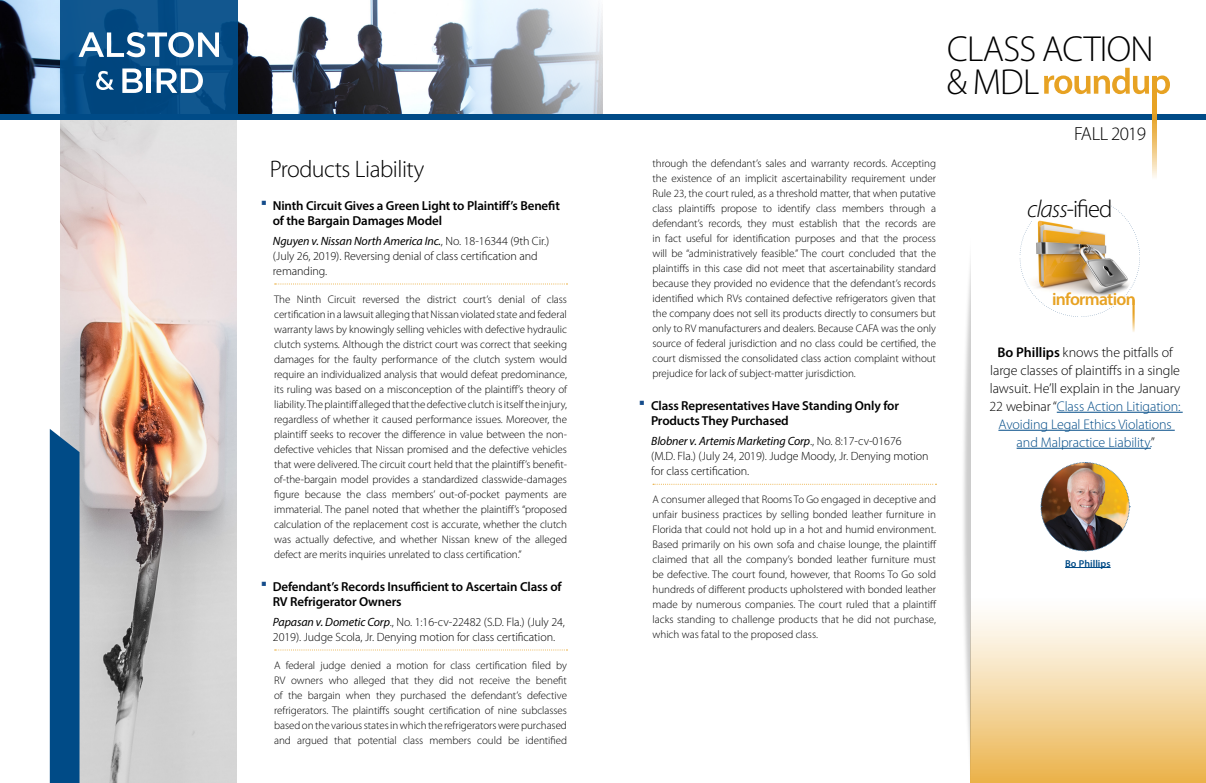
<style>
.page{position:relative;width:1206px;height:783px;background:#fff}
.page>*{position:absolute;margin:0;border:0;box-sizing:border-box;transform-origin:0 0}
.t1{font:300 36.3px/33.1px "Myriad Pro";letter-spacing:-.02em;color:#000}
.t2{font:300 24.5px "Myriad Pro";color:#000}
.t3{font:300 24px "Myriad Pro";letter-spacing:-.02em;color:#000}
.t4{font:300 19px "Myriad Pro";letter-spacing:-.04em;color:#000}
.t5{font:600 17.6px "Myriad Pro";letter-spacing:-.04em;color:#e7a223}
.t6{font:300 14px/18px "Myriad Pro";letter-spacing:-.005em;color:#000;text-align:center}
.t7{font:600 13px/15px "Myriad Pro";letter-spacing:-.01em;color:#000}
.t8{font:300 12px/15px "Myriad Pro";letter-spacing:-.005em;color:#000}
.t9{font:300 11px/15px "Myriad Pro";letter-spacing:-.005em;color:#000;text-align:justify}
.t10{font:600 10px "Myriad Pro";letter-spacing:.005em;color:#004b87}
.s1{font-weight:400;font-style:italic}
.s2{font-style:italic}
.s3{font-weight:600}
.s4{color:#004b87}
</style>
<div class="page">
<img style="left:60px;top:120px;width:177px;height:663px">
<img style="left:0;top:0;width:603px;height:114px">
<div style="left:0;top:114px;width:634px;height:6px;background:#004b87"></div>
<div style="left:630px;top:114px;width:576px;height:6px;background:#004b87"></div>
<div style="left:50px;top:429px;width:30px;height:354px;background:#004b87"></div>
<div style="left:60px;top:0;width:177px;height:119px;background:linear-gradient(to right,#074d86,#0d538b)"></div>
<svg style="left:79px;top:32px;width:140px;height:25px"></svg>
<svg style="left:96px;top:71px;width:18px;height:19px"></svg>
<svg style="left:122px;top:69px;width:21px;height:24px"></svg>
<hr style="left:147px;top:69px;width:4px;height:24px;background:#fff">
<svg style="left:157px;top:69px;width:46px;height:24px"></svg>
<svg style="left:1152px;top:101px;width:5px;height:77px"></svg>
<svg style="left:1044px;top:68px;width:126px;height:33px"></svg>
<svg style="left:275px;top:284px;width:292px;height:1px"></svg>
<svg style="left:275px;top:650px;width:292px;height:1px"></svg>
<svg style="left:653px;top:484px;width:284px;height:1px"></svg>
<svg style="left:971px;top:506px;width:235px;height:277px"></svg>
<hr style="left:1065px;top:567px;width:46px;height:1px;background:#004b87">
<img style="left:1040px;top:462px;width:90px;height:90px">
<hr style="left:1057px;top:412px;width:126px;height:1px;background:#004b87">
<hr style="left:998px;top:430px;width:177px;height:1px;background:#004b87">
<hr style="left:1017px;top:448px;width:134px;height:1px;background:#004b87">
<img style="left:963px;top:259px;width:8px;height:524px">
<svg style="left:1020px;top:205px;width:120px;height:127px"></svg>
<h3 class="t3" style="left:270px;top:155px;width:156px">Products Liability</h3>
<p class="t7" style="left:273px;top:198px;width:289px">Ninth Circuit Gives a Green Light to Plaintiff’s Benefit of the Bargain Damages Model</p>
<p class="t8" style="left:273px;top:233px;width:278px"><span class="s1">Nguyen v. Nissan North America Inc.</span>, No. 18-16344 (9th Cir.) (July 26, 2019). Reversing denial of class certification and remanding.</p>
<p class="t9" style="left:274px;top:292px;width:294px">The Ninth Circuit reversed the district court’s denial of class certification in a lawsuit alleging that Nissan violated state and federal warranty laws by knowingly selling vehicles with defective hydraulic clutch systems. Although the district court was correct that seeking damages for the faulty performance of the clutch system would require an individualized analysis that would defeat predominance, its ruling was based on a misconception of the plaintiff’s theory of liability. The plaintiff alleged that the defective clutch is itself the injury, regardless of whether it caused performance issues. Moreover, the plaintiff seeks to recover the difference in value between the non&shy;defective vehicles that Nissan promised and the defective vehicles that were delivered. The circuit court held that the plaintiff’s benefit&shy;of-the-bargain model provides a standardized classwide-damages figure because the class members’ out-of-pocket payments are immaterial. The panel noted that whether the plaintiff’s “proposed calculation of the replacement cost is accurate, whether the clutch was actually defective, and whether Nissan knew of the alleged defect are merits inquiries unrelated to class certification.”</p>
<p class="t7" style="left:273px;top:579px;width:291px">Defendant’s Records Insufficient to Ascertain Class of<br>RV Refrigerator Owners</p>
<p class="t8" style="left:273px;top:614px;width:294px"><span class="s1">Papasan v. Dometic Corp</span>., No. 1:16-cv-22482 (S.D. Fla.) (July 24,<br>2019). Judge Scola, Jr. Denying motion for class certification.</p>
<p class="t9" style="left:274px;top:658px;width:294px">A federal judge denied a motion for class certification filed by RV owners who alleged that they did not receive the benefit of the bargain when they purchased the defendant’s defective refrigerators. The plaintiffs sought certification of nine subclasses based on the various states in which the refrigerators were purchased and argued that potential class members could be identified</p>
<h1 class="t1" style="left:947px;top:32px;width:208px">CLASS ACTION &amp; MDL</h1>
<p class="t9" style="left:652px;top:156px;width:285px">through the defendant’s sales and warranty records. Accepting the existence of an implicit ascertainability requirement under Rule 23, the court ruled, as a threshold matter, that when putative class plaintiffs propose to identify class members through a defendant’s records, they must establish that the records are in fact useful for identification purposes and that the process will be “administratively feasible.” The court concluded that the plaintiffs in this case did not meet that ascertainability standard because they provided no evidence that the defendant’s records identified which RVs contained defective refrigerators given that the company does not sell its products directly to consumers but only to RV manufacturers and dealers. Because CAFA was the only source of federal jurisdiction and no class could be certified, the court dismissed the consolidated class action complaint without prejudice for lack of subject-matter jurisdiction.</p>
<p class="t7" style="left:651px;top:398px;width:250px">Class Representatives Have Standing Only for<br>Products They Purchased</p>
<p class="t8" style="left:651px;top:433px;width:279px"><span class="s1">Blobner v. Artemis Marketing Corp</span>., No. 8:17-cv-01676<br>(M.D. Fla.) (July 24, 2019). Judge Moody, Jr. Denying motion for class certification.</p>
<p class="t9" style="left:652px;top:492px;width:286px">A consumer alleged that Rooms To Go engaged in deceptive and unfair business practices by selling bonded leather furniture in Florida that could not hold up in a hot and humid environment.<br>Based primarily on his own sofa and chaise lounge, the plaintiff claimed that all the company’s bonded leather furniture must be defective. The court found, however, that Rooms To Go sold hundreds of different products upholstered with bonded leather made by numerous companies. The court ruled that a plaintiff lacks standing to challenge products that he did not purchase, which was fatal to the proposed class.</p>
<h3 class="t4" style="left:1074px;top:122px;width:73px">FALL 2019</h3>
<h2 class="t2" style="left:1027px;top:195px;width:87px"><span class="s2">class</span>-ified</h2>
<h3 class="t5" style="left:1052px;top:288px;width:85px">information</h3>
<p class="t6" style="left:990px;top:343px;width:193px"><span class="s3">Bo Phillips</span> knows the pitfalls of large classes of plaintiffs in a single lawsuit. He’ll explain in the January 22 webinar “<span class="s4">Class Action Litigation:<br>Avoiding Legal Ethics Violations and Malpractice Liability.</span>”</p>
<p class="t10" style="left:1065px;top:557px;width:47px">Bo Phillips</p>
</div>
